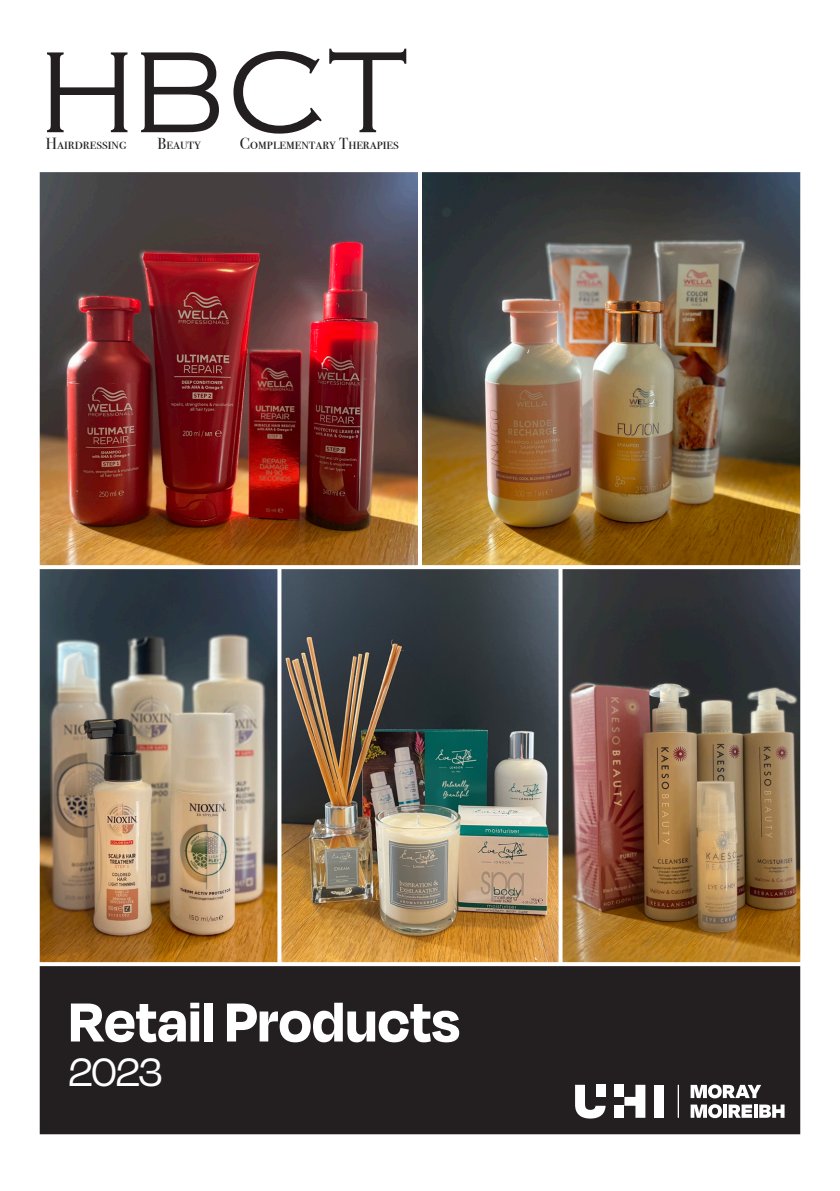
<style>
.page{position:relative;width:840px;height:1191px;background:#fff}
.page>*{position:absolute;margin:0;border:0;box-sizing:border-box;transform-origin:0 0}
.t1{font:300 119.6px "Copperplate Gothic";color:#231f20}
.t2{font:700 63.2px "Degular Display";letter-spacing:.015em;color:#fff}
.Paragraph_Style_1{font:45.6px "Degular Display";color:#fff}
.t3{font:16.2px "Bodoni Svty Two SCITCTT Book";color:#231f20}
</style>
<div class="page">
<div style="left:40px;top:966px;width:759px;height:169px;background:#231f20"></div>
<div style="left:653px;top:1084px;width:10px;height:33px;background:#fff"></div>
<div style="left:614px;top:1084px;width:10px;height:12px;background:#fff"></div>
<div style="left:614px;top:1105px;width:10px;height:12px;background:#fff"></div>
<svg style="left:624px;top:1084px;width:21px;height:33px"></svg>
<svg style="left:574px;top:1084px;width:31px;height:34px"></svg>
<hr style="left:677px;top:1084px;width:1px;height:33px;background:#fff">
<svg style="left:690px;top:1104px;width:31px;height:14px"></svg>
<svg style="left:722px;top:1104px;width:4px;height:13px"></svg>
<svg style="left:728px;top:1104px;width:23px;height:13px"></svg>
<svg style="left:753px;top:1104px;width:4px;height:13px"></svg>
<svg style="left:758px;top:1104px;width:26px;height:13px"></svg>
<svg style="left:690px;top:1084px;width:70px;height:14px"></svg>
<img style="left:40px;top:172px;width:759px;height:790px">
<svg style="left:277px;top:569px;width:4px;height:393px"></svg>
<svg style="left:558px;top:569px;width:4px;height:393px"></svg>
<hr style="left:418px;top:170px;width:4px;height:397px;background:#fff">
<svg style="left:40px;top:962px;width:759px;height:1px"></svg>
<svg style="left:40px;top:565px;width:759px;height:4px"></svg>
<p class="t1" style="left:38px;top:28px;width:370px">HBCT</p>
<p class="t3" style="left:46px;top:133px;width:82px">Hairdressing</p>
<p class="t3" style="left:157px;top:133px;width:45px">Beauty</p>
<p class="t3" style="left:240px;top:133px;width:160px">Complementary Therapies</p>
<p class="t2" style="left:69px;top:984px;width:392px">Retail Products</p>
<p class="Paragraph_Style_1" style="left:69px;top:1046px;width:94px">2023</p>
</div>
